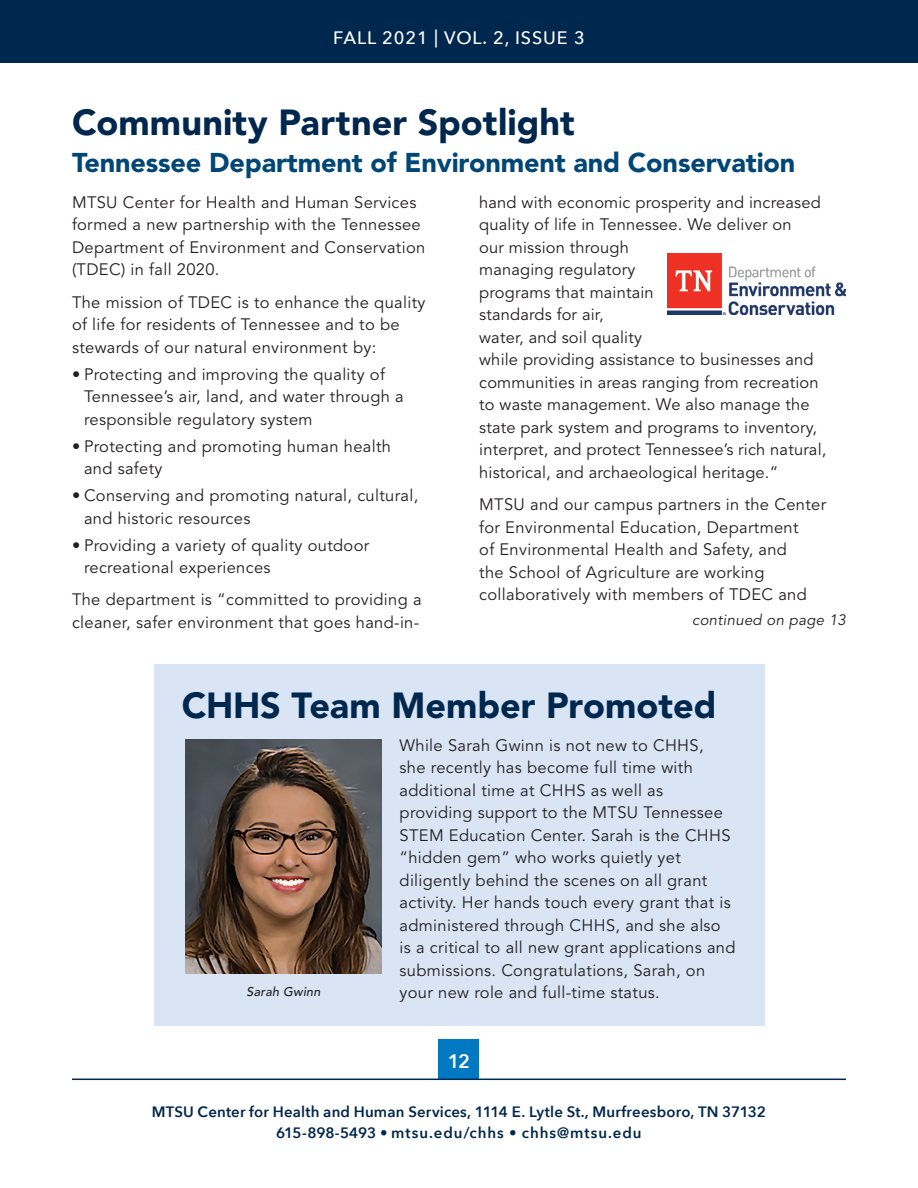
<style>
.page{position:relative;width:918px;height:1188px;background:#fff}
.page>*{position:absolute;margin:0;border:0;box-sizing:border-box;transform-origin:0 0}
.HEAD_24_21{font:900 36px "Avenir LT Pro";color:#00274e}
.AFTER_HEAD_USE{font:900 27px "Avenir LT Std";letter-spacing:-.005em;color:#004676}
.t1{font:600 19.5px "Avenir Next";color:#fff}
.t2{font:500 18px "Avenir Next";letter-spacing:.05em;color:#fff}
.REG_PARA_11_15{font:16.5px/22.5px "Avenir LT Std";letter-spacing:.02em;color:#231f20}
.t3{font:600 15px/21px "Avenir Next";letter-spacing:.01em;color:#00274e;text-align:center}
.REG_PARA_11_15-2{font:italic 15px "Avenir LT Std";letter-spacing:.02em;color:#231f20}
.CAPTION_8_4_11{font:italic 500 12.6px "Avenir LT Std";letter-spacing:.02em;color:#231f20}
.s1{font-weight:900}
</style>
<div class="page">
<div style="left:0;top:0;width:918px;height:63px;background:#00274e"></div>
<div style="left:439px;top:1040px;width:40px;height:40px;background:#0079c2"></div>
<hr style="left:72px;top:1079px;width:774px;height:1px;background:#00274e">
<div style="left:155px;top:664px;width:610px;height:362px;background:#d9e5f4"></div>
<img style="left:185px;top:740px;width:197px;height:234px">
<img style="left:667px;top:254px;width:179px;height:61px">
<p class="t2" style="left:333px;top:22px;width:253px">FALL 2021 | VOL. 2, ISSUE 3</p>
<p class="HEAD_24_21" style="left:72px;top:101px;width:504px">Community Partner Spotlight</p>
<p class="AFTER_HEAD_USE" style="left:72px;top:146px;width:725px">Tennessee Department of Environment and Conservation</p>
<p class="REG_PARA_11_15" style="left:72px;top:191px;width:355px">MTSU Center for Health and Human Services formed a new partnership with the Tennessee Department of Environment and Conservation (TDEC) in fall 2020.</p>
<p class="REG_PARA_11_15" style="left:72px;top:291px;width:355px">The mission of TDEC is to enhance the quality of life for residents of Tennessee and to be stewards of our natural environment by:</p>
<p class="REG_PARA_11_15" style="left:84px;top:363px;width:321px;text-indent:-12px"><span class="s1">•</span> Protecting and improving the quality of<br>Tennessee’s air, land, and water through a responsible regulatory system</p>
<p class="REG_PARA_11_15" style="left:84px;top:435px;width:309px;text-indent:-12px"><span class="s1">•</span> Protecting and promoting human health and safety</p>
<p class="REG_PARA_11_15" style="left:84px;top:485px;width:336px;text-indent:-12px"><span class="s1">•</span> Conserving and promoting natural, cultural, and historic resources</p>
<p class="REG_PARA_11_15" style="left:84px;top:534px;width:287px;text-indent:-12px"><span class="s1">•</span> Providing a variety of quality outdoor recreational experiences</p>
<p class="REG_PARA_11_15" style="left:72px;top:589px;width:351px">The department is “committed to providing a cleaner, safer environment that goes hand-in-</p>
<p class="REG_PARA_11_15" style="left:479px;top:191px;width:349px">hand with economic prosperity and increased quality of life in Tennessee. We deliver on<br>our mission through<br>managing regulatory<br>programs that maintain<br>standards for air,<br>water, and soil quality<br>while providing assistance to businesses and communities in areas ranging from recreation to waste management. We also manage the state park system and programs to inventory, interpret, and protect Tennessee’s rich natural, historical, and archaeological heritage.”</p>
<p class="REG_PARA_11_15" style="left:479px;top:494px;width:348px">MTSU and our campus partners in the Center for Environmental Education, Department<br>of Environmental Health and Safety, and<br>the School of Agriculture are working collaboratively with members of TDEC and</p>
<p class="REG_PARA_11_15-2" style="left:692px;top:611px;width:155px">continued on page 13</p>
<p class="HEAD_24_21" style="left:182px;top:684px;width:536px">CHHS Team Member Promoted</p>
<p class="REG_PARA_11_15" style="left:400px;top:734px;width:337px">While Sarah Gwinn is not new to CHHS,<br>she recently has become full time with additional time at CHHS as well as providing support to the MTSU Tennessee STEM Education Center. Sarah is the CHHS “hidden gem” who works quietly yet diligently behind the scenes on all grant activity. Her hands touch every grant that is administered through CHHS, and she also is a critical to all new grant applications and submissions. Congratulations, Sarah, on</p>
<p class="CAPTION_8_4_11" style="left:246px;top:984px;width:76px">Sarah Gwinn</p>
<p class="REG_PARA_11_15" style="left:400px;top:982px;width:262px">your new role and full-time status.</p>
<p class="t1" style="left:448px;top:1044px;width:24px">12</p>
<p class="t3" style="left:152px;top:1100px;width:616px">MTSU Center for Health and Human Services, 1114 E. Lytle St., Murfreesboro, TN 37132<br>615-898-5493 • mtsu.edu/chhs • chhs@mtsu.edu</p>
</div>
